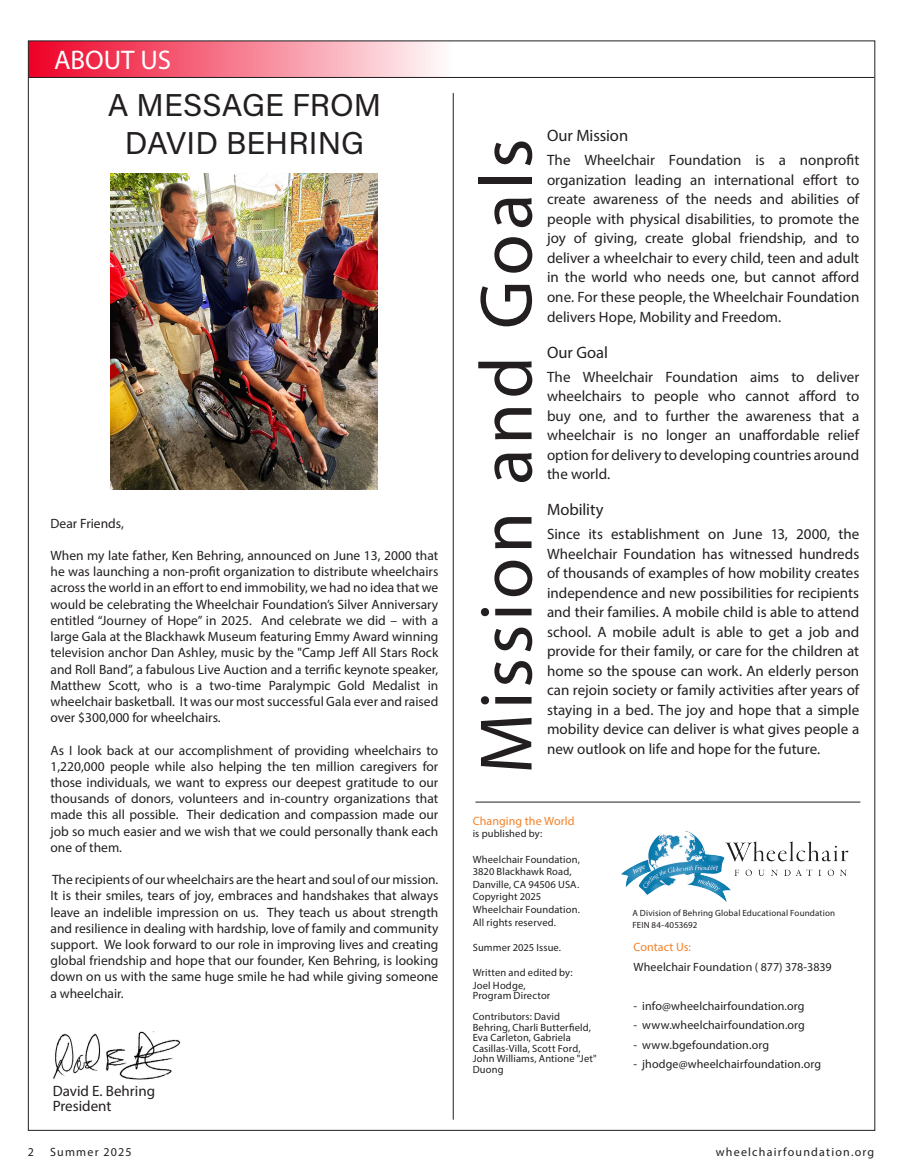
<style>
.page{position:relative;width:905px;height:1175px;background:#fff}
.page>*{position:absolute;margin:0;border:0;box-sizing:border-box;transform-origin:0 0}
.t1{font:75px "Myriad Pro";letter-spacing:.055em;color:#231f20}
.t2{font:31.5px "Acumin Pro";letter-spacing:.005em;color:#231f20}
.t3{font:27px "Myriad Pro";color:#fff}
.t4{font:16.5px "Myriad Pro";color:#231f20}
.t5{font:15px/19.5px "Myriad Pro";color:#231f20;text-align:justify}
.t6{font:13.5px/16.2px "Myriad Pro";color:#231f20;text-align:justify}
.t7{font:12px "Myriad Pro";letter-spacing:.01em;color:#231f20}
.t8{font:12px "Myriad Pro";letter-spacing:.1em;color:#231f20}
.t9{font:12px "Myriad Pro";letter-spacing:.01em;color:#f48026}
.t10{font:10.5px/10.5px "Myriad Pro";letter-spacing:.01em;color:#231f20}
.t11{font:9px "Myriad Pro";letter-spacing:.015em;color:#231f20}
</style>
<div class="page">
<div style="left:28px;top:41px;width:424px;height:36px;background:linear-gradient(to right,#ef0026,#fefcfc)"></div>
<hr style="left:28px;top:77px;width:846px;height:1px;background:#231f20">
<hr style="left:453px;top:93px;width:1px;height:1026px;background:#231f20">
<hr style="left:475px;top:801px;width:385px;height:1px;background:#231f20">
<img style="left:621px;top:831px;width:228px;height:71px">
<img style="left:110px;top:173px;width:267px;height:317px">
<img style="left:53px;top:1031px;width:128px;height:49px">
<p class="t3" style="left:54px;top:43px;width:119px">ABOUT US</p>
<p class="t2" style="left:108px;top:83px;width:275px">A MESSAGE FROM</p>
<p class="t2" style="left:125px;top:121px;width:241px">DAVID BEHRING</p>
<p class="t6" style="left:50px;top:515px;width:75px">Dear Friends,</p>
<p class="t6" style="left:50px;top:547px;width:389px">When my late father, Ken Behring, announced on June 13, 2000 that he was launching a non-profit organization to distribute wheelchairs across the world in an effort to end immobility, we had no idea that we would be celebrating the Wheelchair Foundation’s Silver Anniversary entitled “Journey of Hope” in 2025. And celebrate we did – with a large Gala at the Blackhawk Museum featuring Emmy Award winning television anchor Dan Ashley, music by the "Camp Jeff All Stars Rock and Roll Band”, a fabulous Live Auction and a terrific keynote speaker, Matthew Scott, who is a two-time Paralympic Gold Medalist in wheelchair basketball. It was our most successful Gala ever and raised over $300,000 for wheelchairs.</p>
<p class="t6" style="left:50px;top:741px;width:389px">As I look back at our accomplishment of providing wheelchairs to 1,220,000 people while also helping the ten million caregivers for those individuals, we want to express our deepest gratitude to our thousands of donors, volunteers and in-country organizations that made this all possible. Their dedication and compassion made our job so much easier and we wish that we could personally thank each one of them.</p>
<p class="t6" style="left:50px;top:871px;width:389px">The recipients of our wheelchairs are the heart and soul of our mission.<br>It is their smiles, tears of joy, embraces and handshakes that always leave an indelible impression on us. They teach us about strength and resilience in dealing with hardship, love of family and community support. We look forward to our role in improving lives and creating global friendship and hope that our founder, Ken Behring, is looking down on us with the same huge smile he had while giving someone a wheelchair.</p>
<p class="t5" style="left:53px;top:1081px;width:104px">David E. Behring</p>
<p class="t5" style="left:53px;top:1096px;width:60px">President</p>
<p class="t1" style="left:460px;top:774px;width:637px;rotate:-90deg">Mission and Goals</p>
<p class="t4" style="left:547px;top:126px;width:83px">Our Mission</p>
<p class="t5" style="left:547px;top:150px;width:314px">The Wheelchair Foundation is a nonprofit organization leading an international effort to create awareness of the needs and abilities of people with physical disabilities, to promote the joy of giving, create global friendship, and to deliver a wheelchair to every child, teen and adult in the world who needs one, but cannot afford one. For these people, the Wheelchair Foundation delivers Hope, Mobility and Freedom.</p>
<p class="t4" style="left:547px;top:342px;width:62px">Our Goal</p>
<p class="t5" style="left:547px;top:366px;width:314px">The Wheelchair Foundation aims to deliver wheelchairs to people who cannot afford to buy one, and to further the awareness that a wheelchair is no longer an unaffordable relief option for delivery to developing countries around the world.</p>
<p class="t4" style="left:547px;top:499px;width:58px">Mobility</p>
<p class="t5" style="left:547px;top:524px;width:314px">Since its establishment on June 13, 2000, the Wheelchair Foundation has witnessed hundreds of thousands of examples of how mobility creates independence and new possibilities for recipients and their families. A mobile child is able to attend school. A mobile adult is able to get a job and provide for their family, or care for the children at home so the spouse can work. An elderly person can rejoin society or family activities after years of staying in a bed. The joy and hope that a simple mobility device can deliver is what gives people a new outlook on life and hope for the future.</p>
<p class="t9" style="left:472px;top:813px;width:103px">Changing the World</p>
<p class="t10" style="left:472px;top:828px;width:71px">is published by:</p>
<p class="t10" style="left:472px;top:853px;width:109px">Wheelchair Foundation,</p>
<p class="t10" style="left:472px;top:866px;width:100px">3820 Blackhawk Road,</p>
<p class="t10" style="left:472px;top:877px;width:108px;line-height:12.6px">Danville, CA 94506 USA.<br>Copyright 2025</p>
<p class="t10" style="left:472px;top:904px;width:109px">Wheelchair Foundation.</p>
<p class="t10" style="left:472px;top:916px;width:85px">All rights reserved.</p>
<p class="t10" style="left:472px;top:941px;width:90px">Summer 2025 Issue.</p>
<p class="t10" style="left:472px;top:967px;width:101px">Written and edited by:</p>
<p class="t10" style="left:472px;top:979px;width:54px">Joel Hodge,</p>
<p class="t10" style="left:472px;top:990px;width:79px">Program Director</p>
<p class="t10" style="left:472px;top:1011px;width:126px">Contributors: David<br>Behring, Charli Butterfield,<br>Eva Carleton, Gabriela<br>Casillas-Villa, Scott Ford,<br>John Williams, Antione "Jet"<br>Duong</p>
<p class="t11" style="left:632px;top:907px;width:204px">A Division of Behring Global Educational Foundation</p>
<p class="t11" style="left:632px;top:919px;width:66px">FEIN 84-4053692</p>
<p class="t9" style="left:633px;top:939px;width:59px">Contact Us:</p>
<p class="t7" style="left:633px;top:959px;width:200px">Wheelchair Foundation ( 877) 378-3839</p>
<p class="t7" style="left:633px;top:998px;width:173px">- info@wheelchairfoundation.org</p>
<p class="t7" style="left:633px;top:1017px;width:173px">- www.wheelchairfoundation.org</p>
<p class="t7" style="left:633px;top:1037px;width:137px">- www.bgefoundation.org</p>
<p class="t7" style="left:633px;top:1056px;width:189px">- jhodge@wheelchairfoundation.org</p>
<p class="t7" style="left:28px;top:1144px;width:8px">2</p>
<p class="t8" style="left:50px;top:1144px;width:83px">Summer 2025</p>
<p class="t8" style="left:716px;top:1144px;width:160px">wheelchairfoundation.org</p>
</div>
